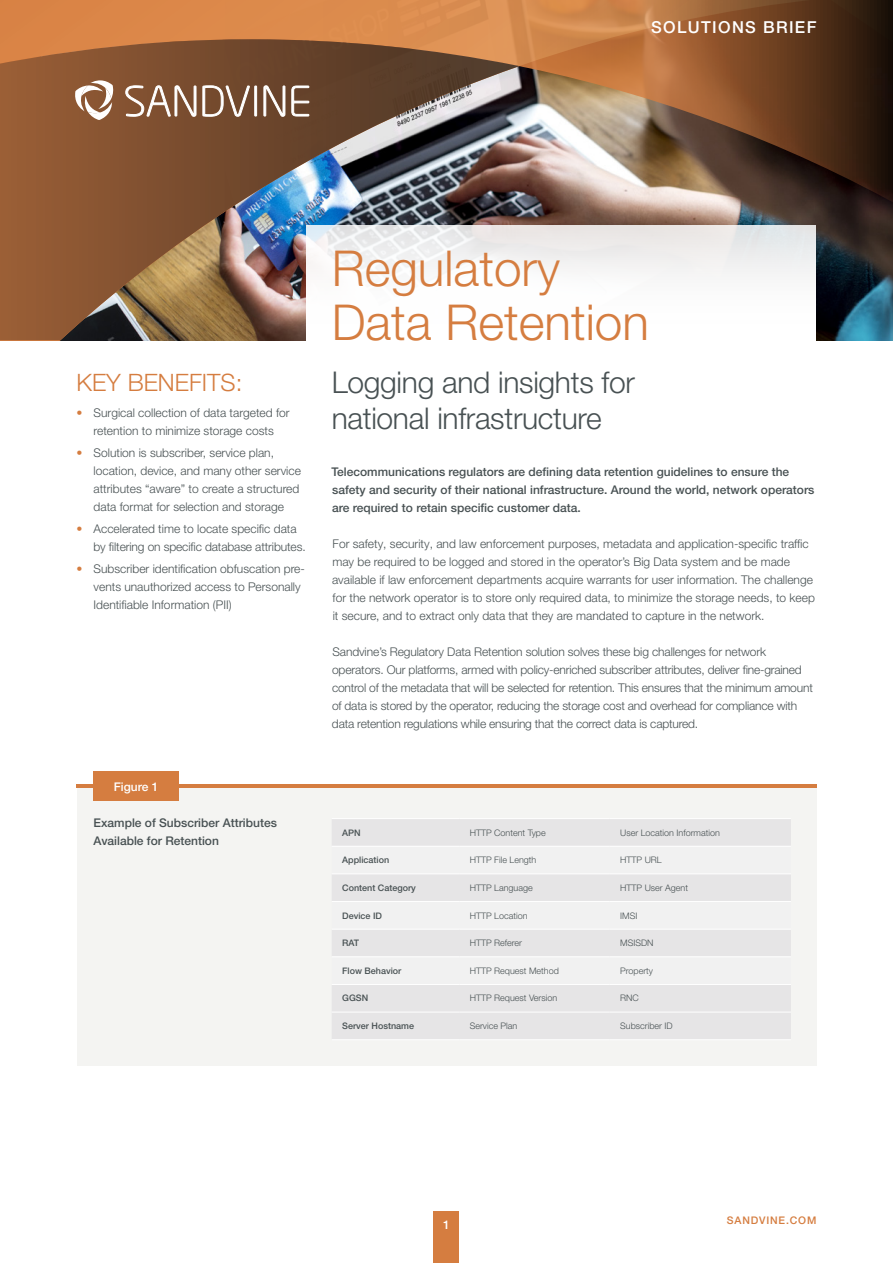
<style>
.page{position:relative;width:893px;height:1263px;background:#fff}
.page>*{position:absolute;margin:0;border:0;box-sizing:border-box;transform-origin:0 0}
.Main_header{font:300 49.5px/54px "Helvetica Neue LT Pro";color:#d57d40}
.Main_header-2{font:300 30px/36px "Helvetica Neue LT Pro";letter-spacing:-.01em;color:#485153}
.sidebar_header{font:300 24px "Helvetica Neue LT Pro";color:#d57d40}
.doc_type_top_title{font:500 16.5px "Helvetica Neue LT Pro";letter-spacing:.08em;color:#fff}
.body___paragraph{font:300 12px/18px "Helvetica Neue LT Pro";color:#485153}
.body___paragraph-2{font:500 12px/18px "Helvetica Neue LT Pro";color:#485153}
.sidebar_bullet{font:500 12px/18px "Helvetica Neue LT Pro";color:#485153}
.Figure_numbering_Wht{font:500 12px "Helvetica Neue LT Pro";color:#fff}
.t1{font:500 10.5px "Helvetica Neue LT Pro";letter-spacing:.08em;color:#d57d40}
.Table_Cell_Text{font:300 9px "Helvetica Neue LT Pro";color:#485153}
.Table_cell_label{font:500 9px "Helvetica Neue LT Pro";color:#485153}
.Table_cell_label-2{font:300 9px "Helvetica Neue LT Pro";color:#485153}
.s1{color:#d57d40}
</style>
<div class="page">
<div style="left:434px;top:1212px;width:25px;height:51px;background:#d57d40"></div>
<hr style="left:77px;top:785px;width:740px;height:3px;background:#d57d40">
<div style="left:77px;top:788px;width:739px;height:277px;background:#f3f3f1"></div>
<div style="left:94px;top:772px;width:85px;height:29px;background:#d57d40"></div>
<div style="left:332px;top:819px;width:459px;height:220px;background:#e6e5e6"></div>
<svg style="left:332px;top:847px;width:459px;height:137px"></svg>
<hr style="left:332px;top:873px;width:127px;height:1px;background:#fff">
<hr style="left:459px;top:873px;width:151px;height:1px;background:#fff">
<hr style="left:610px;top:873px;width:181px;height:1px;background:#fff">
<hr style="left:332px;top:901px;width:127px;height:1px;background:#fff">
<hr style="left:459px;top:901px;width:151px;height:1px;background:#fff">
<hr style="left:610px;top:901px;width:181px;height:1px;background:#fff">
<hr style="left:332px;top:929px;width:127px;height:1px;background:#fff">
<hr style="left:459px;top:929px;width:151px;height:1px;background:#fff">
<hr style="left:610px;top:929px;width:181px;height:1px;background:#fff">
<hr style="left:332px;top:956px;width:127px;height:1px;background:#fff">
<hr style="left:459px;top:956px;width:151px;height:1px;background:#fff">
<hr style="left:610px;top:956px;width:181px;height:1px;background:#fff">
<hr style="left:332px;top:984px;width:127px;height:1px;background:#fff">
<hr style="left:459px;top:984px;width:151px;height:1px;background:#fff">
<hr style="left:610px;top:984px;width:181px;height:1px;background:#fff">
<hr style="left:332px;top:846px;width:127px;height:1px;background:#fff">
<hr style="left:459px;top:846px;width:151px;height:1px;background:#fff">
<hr style="left:610px;top:846px;width:181px;height:1px;background:#fff">
<hr style="left:332px;top:818px;width:127px;height:1px;background:#fff">
<hr style="left:459px;top:818px;width:151px;height:1px;background:#fff">
<hr style="left:610px;top:818px;width:181px;height:1px;background:#fff">
<hr style="left:332px;top:1012px;width:127px;height:1px;background:#fff">
<hr style="left:459px;top:1012px;width:151px;height:1px;background:#fff">
<hr style="left:610px;top:1012px;width:181px;height:1px;background:#fff">
<hr style="left:332px;top:1039px;width:127px;height:1px;background:#fff">
<hr style="left:459px;top:1039px;width:151px;height:1px;background:#fff">
<hr style="left:610px;top:1039px;width:181px;height:1px;background:#fff">
<img style="left:519px;top:51px;width:374px;height:289px">
<svg style="left:0;top:0;width:828px;height:66px;background:#bf7741"></svg>
<img style="left:828px;top:0;width:65px;height:51px">
<img style="left:0;top:39px;width:519px;height:301px">
<svg style="left:125px;top:85px;width:71px;height:33px"></svg>
<svg style="left:202px;top:85px;width:48px;height:32px"></svg>
<div style="left:255px;top:86px;width:2px;height:30px;border:1px solid #fff"></div>
<svg style="left:264px;top:85px;width:21px;height:32px"></svg>
<svg style="left:291px;top:86px;width:18px;height:30px"></svg>
<svg style="left:75px;top:80px;width:39px;height:40px"></svg>
<p class="doc_type_top_title" style="left:651px;top:17px;width:167px">SOLUTIONS BRIEF</p>
<p class="sidebar_header" style="left:77px;top:368px;width:167px">KEY BENEFITS:</p>
<p class="body___paragraph" style="left:77px;top:403px;width:215px;text-align:center"><span class="s1">•</span> Surgical collection of data targeted for retention to minimize storage costs</p>
<p class="body___paragraph" style="left:94px;top:443px;width:209px;text-indent:-17px"><span class="s1">•</span> Solution is subscriber, service plan, location, device, and many other service attributes “aware” to create a structured data format for selection and storage</p>
<p class="body___paragraph" style="left:94px;top:519px;width:214px;text-indent:-17px"><span class="s1">•</span> Accelerated time to locate specific data by filtering on specific database attributes.</p>
<p class="body___paragraph" style="left:94px;top:560px;width:213px;text-indent:-17px"><span class="s1">•</span> Subscriber identification obfuscation pre&shy;vents unauthorized access to Personally<br>Identifiable Information (PII)</p>
<p class="Main_header" style="left:332px;top:241px;width:319px">Regulatory<br>Data Retention</p>
<p class="Main_header-2" style="left:332px;top:364px;width:305px">Logging and insights for national infrastructure</p>
<p class="body___paragraph-2" style="left:331px;top:463px;width:485px">Telecommunications regulators are defining data retention guidelines to ensure the safety and security of their national infrastructure. Around the world, network operators are required to retain specific customer data.</p>
<p class="body___paragraph" style="left:332px;top:535px;width:484px">For safety, security, and law enforcement purposes, metadata and application-specific traffic may be required to be logged and stored in the operator’s Big Data system and be made available if law enforcement departments acquire warrants for user information. The challenge for the network operator is to store only required data, to minimize the storage needs, to keep it secure, and to extract only data that they are mandated to capture in the network.</p>
<p class="body___paragraph" style="left:332px;top:643px;width:482px">Sandvine’s Regulatory Data Retention solution solves these big challenges for network operators. Our platforms, armed with policy-enriched subscriber attributes, deliver fine-grained control of the metadata that will be selected for retention. This ensures that the minimum amount of data is stored by the operator, reducing the storage cost and overhead for compliance with data retention regulations while ensuring that the correct data is captured.</p>
<p class="Figure_numbering_Wht" style="left:114px;top:779px;width:46px">Figure 1</p>
<p class="sidebar_bullet" style="left:94px;top:813px;width:185px">Example of Subscriber Attributes<br>Available for Retention</p>
<p class="Table_cell_label" style="left:342px;top:827px;width:20px">APN</p>
<p class="Table_Cell_Text" style="left:470px;top:827px;width:78px">HTTP Content Type</p>
<p class="Table_cell_label-2" style="left:620px;top:827px;width:101px">User Location Information</p>
<p class="Table_cell_label" style="left:342px;top:855px;width:49px">Application</p>
<p class="Table_Cell_Text" style="left:470px;top:854px;width:68px">HTTP File Length</p>
<p class="Table_Cell_Text" style="left:620px;top:854px;width:43px">HTTP URL</p>
<p class="Table_cell_label" style="left:342px;top:882px;width:75px">Content Category</p>
<p class="Table_Cell_Text" style="left:470px;top:882px;width:65px">HTTP Language</p>
<p class="Table_Cell_Text" style="left:620px;top:882px;width:69px">HTTP User Agent</p>
<p class="Table_cell_label" style="left:342px;top:910px;width:41px">Device ID</p>
<p class="Table_Cell_Text" style="left:470px;top:910px;width:59px">HTTP Location</p>
<p class="Table_Cell_Text" style="left:620px;top:910px;width:19px">IMSI</p>
<p class="Table_cell_label" style="left:342px;top:937px;width:18px">RAT</p>
<p class="Table_Cell_Text" style="left:470px;top:937px;width:54px">HTTP Referer</p>
<p class="Table_cell_label-2" style="left:620px;top:937px;width:35px">MSISDN</p>
<p class="Table_cell_label" style="left:342px;top:965px;width:61px">Flow Behavior</p>
<p class="Table_Cell_Text" style="left:470px;top:965px;width:91px">HTTP Request Method</p>
<p class="Table_Cell_Text" style="left:620px;top:965px;width:34px">Property</p>
<p class="Table_cell_label" style="left:342px;top:993px;width:27px">GGSN</p>
<p class="Table_Cell_Text" style="left:470px;top:993px;width:89px">HTTP Request Version</p>
<p class="Table_Cell_Text" style="left:620px;top:993px;width:20px">RNC</p>
<p class="Table_cell_label" style="left:342px;top:1020px;width:73px">Server Hostname</p>
<p class="Table_Cell_Text" style="left:470px;top:1020px;width:49px">Service Plan</p>
<p class="Table_Cell_Text" style="left:620px;top:1020px;width:54px">Subscriber ID</p>
<p class="Figure_numbering_Wht" style="left:443px;top:1217px;width:8px">1</p>
<p class="t1" style="left:727px;top:1214px;width:91px">SANDVINE.COM</p>
</div>
